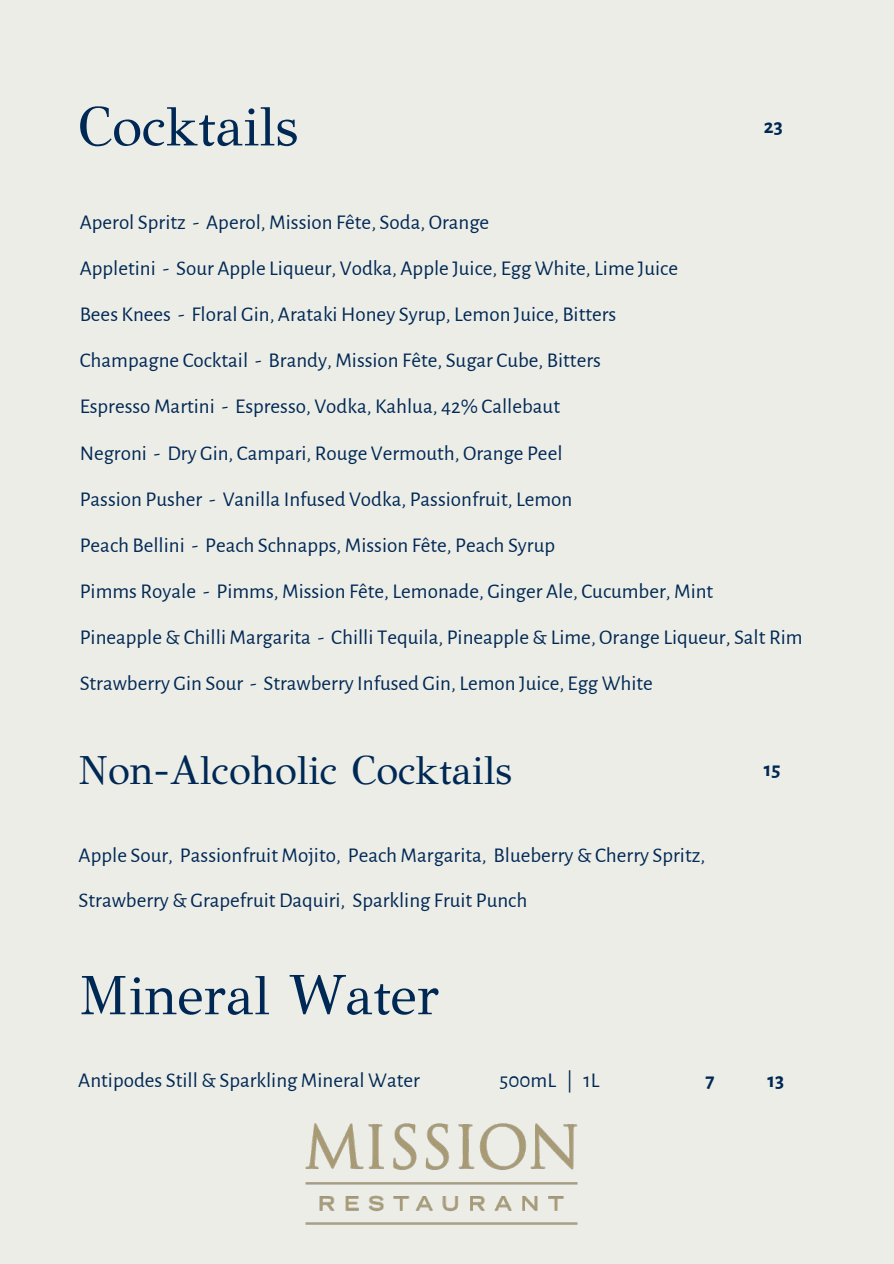
<style>
.page{position:relative;width:894px;height:1264px;background:#fff}
.page>*{position:absolute;margin:0;border:0;box-sizing:border-box;transform-origin:0 0}
.t1{font:55.5px "GFS Didot";color:#002855}
.t2{font:40.5px "GFS Didot";color:#002855}
.t3{font:21px/46.2px "Alegreya Sans";color:#002855}
.t4{font:700 21px "Alegreya Sans";color:#002855}
</style>
<div class="page">
<div style="left:0;top:0;width:893px;height:1263px;background:#ecede6"></div>
<img style="left:305px;top:1123px;width:273px;height:102px">
<h1 class="t1" style="left:78px;top:82px;width:221px">Cocktails</h1>
<p class="t4" style="left:763px;top:111px;width:20px">23</p>
<p class="t3" style="left:80px;top:198px;width:724px">Aperol Spritz - Aperol, Mission Fête, Soda, Orange<br>Appletini - Sour Apple Liqueur, Vodka, Apple Juice, Egg White, Lime Juice<br>Bees Knees - Floral Gin, Arataki Honey Syrup, Lemon Juice, Bitters<br>Champagne Cocktail - Brandy, Mission Fête, Sugar Cube, Bitters<br>Espresso Martini - Espresso, Vodka, Kahlua, 42% Callebaut<br>Negroni - Dry Gin, Campari, Rouge Vermouth, Orange Peel<br>Passion Pusher - Vanilla Infused Vodka, Passionfruit, Lemon<br>Peach Bellini - Peach Schnapps, Mission Fête, Peach Syrup<br>Pimms Royale - Pimms, Mission Fête, Lemonade, Ginger Ale, Cucumber, Mint<br>Pineapple &amp; Chilli Margarita - Chilli Tequila, Pineapple &amp; Lime, Orange Liqueur, Salt Rim Strawberry Gin Sour - Strawberry Infused Gin, Lemon Juice, Egg White</p>
<h2 class="t2" style="left:78px;top:737px;width:435px">Non-Alcoholic Cocktails</h2>
<p class="t4" style="left:763px;top:754px;width:18px">15</p>
<p class="t3" style="left:79px;top:831px;width:628px;line-height:45px">Apple Sour, Passionfruit Mojito, Peach Margarita, Blueberry &amp; Cherry Spritz,<br>Strawberry &amp; Grapefruit Daquiri, Sparkling Fruit Punch</p>
<h1 class="t1" style="left:78px;top:950px;width:362px">Mineral Water</h1>
<p class="t3" style="left:78px;top:1055px;width:343px">Antipodes Still &amp; Sparkling Mineral Water</p>
<p class="t3" style="left:499px;top:1055px;width:101px">500mL | 1L</p>
<p class="t4" style="left:705px;top:1064px;width:11px">7</p>
<p class="t4" style="left:767px;top:1064px;width:18px">13</p>
</div>
